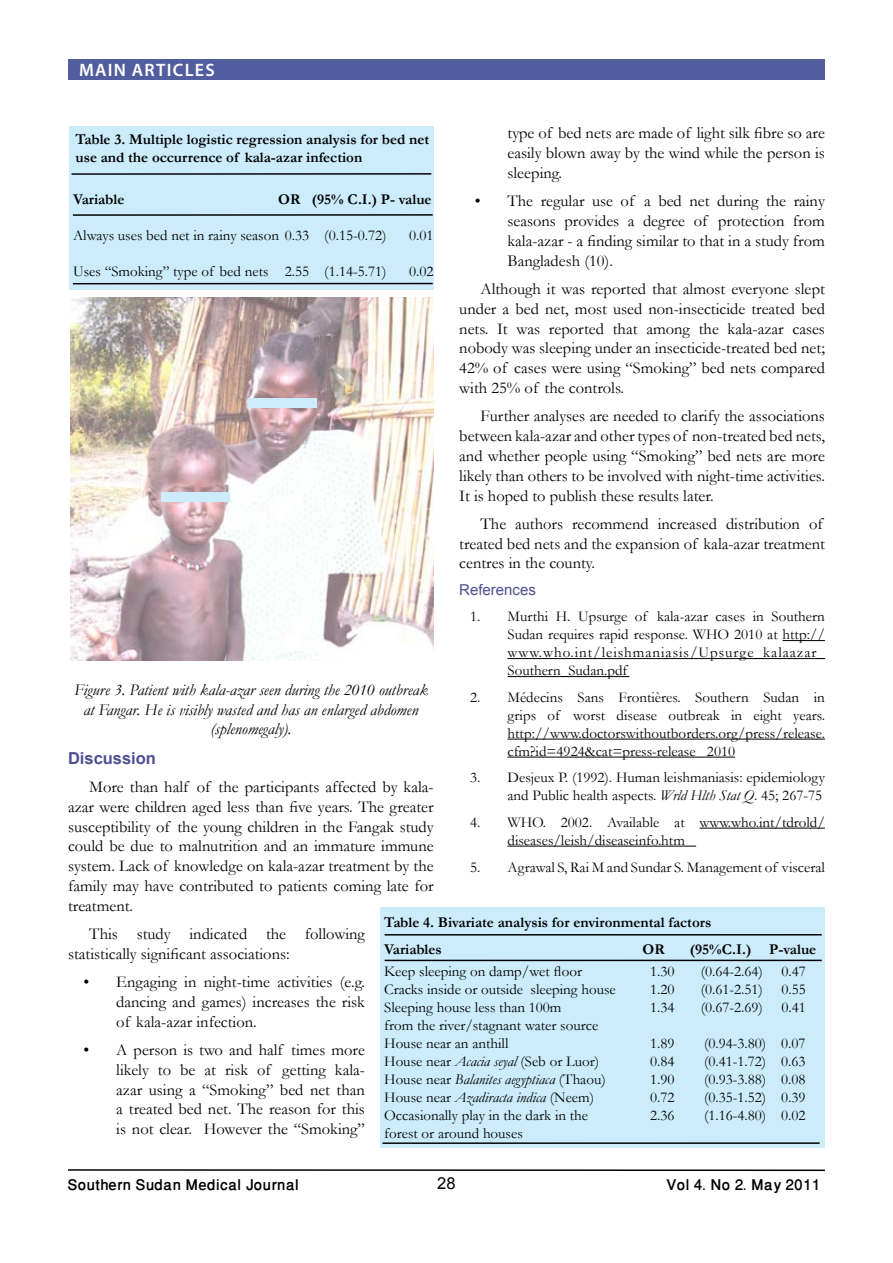
<style>
.page{position:relative;width:893px;height:1263px;background:#fff}
.page>*{position:absolute;margin:0;border:0;box-sizing:border-box;transform-origin:0 0}
.t1{font:500 21px "Win Soft Pro";color:#000}
.t2{font:600 18px "Myriad Pro";color:#fff}
.t3{font:16.5px/19.8px "Garamond";color:#000;text-align:justify}
.t4{font:italic 16.5px/19.8px "Garamond";color:#000;text-align:center}
.t5{font:700 16.5px "Arial";color:#4f4e93}
.t6{font:16.5px "Arial";color:#000}
.t7{font:15px/18px "Garamond";color:#000;text-align:justify}
.t8{font:700 15px/26.5px "Garamond";color:#000}
.t9{font:italic 15px "Garamond";color:#000}
.t10{font:15px "Arial";color:#4f4e93}
.s1{font-style:italic}
.s2{font-style:normal}
</style>
<div class="page">
<hr style="left:68px;top:1169px;width:757px;height:2px;background:#000">
<hr style="left:783px;top:640px;width:42px;height:1px;background:#000">
<hr style="left:507px;top:658px;width:318px;height:1px;background:#000">
<hr style="left:507px;top:676px;width:122px;height:1px;background:#000">
<hr style="left:507px;top:739px;width:318px;height:1px;background:#000">
<hr style="left:507px;top:757px;width:228px;height:1px;background:#000">
<hr style="left:700px;top:828px;width:125px;height:1px;background:#000">
<hr style="left:507px;top:846px;width:189px;height:1px;background:#000">
<div style="left:68px;top:60px;width:757px;height:20px;background:#525da0"></div>
<div style="left:380px;top:907px;width:445px;height:241px;background:#ccecfc"></div>
<img style="left:70px;top:298px;width:364px;height:362px">
<hr style="left:385px;top:934px;width:437px;height:1px;background:#000">
<div style="left:249px;top:399px;width:68px;height:9px;background:#ccecfc"></div>
<div style="left:161px;top:492px;width:68px;height:10px;background:#ccecfc"></div>
<div style="left:69px;top:126px;width:365px;height:164px;background:#ccecfc"></div>
<hr style="left:72px;top:173px;width:359px;height:2px;background:#000">
<hr style="left:73px;top:214px;width:360px;height:2px;background:#000">
<hr style="left:73px;top:283px;width:360px;height:1px;background:#000">
<hr style="left:382px;top:1142px;width:438px;height:2px;background:#000">
<hr style="left:385px;top:960px;width:437px;height:1px;background:#000">
<p class="t2" style="left:79px;top:59px;width:13px">MAIN</p>
<p class="t2" style="left:132px;top:59px;width:12px">ARTICLES</p>
<p class="t3" style="left:507px;top:123px;width:319px">type of bed nets are made of light silk fibre so are easily blown away by the wind while the person is sleeping.</p>
<p class="t3" style="left:507px;top:191px;width:319px;text-indent:-33px">• The regular use of a bed net during the rainy seasons provides a degree of protection from kala-azar - a finding similar to that in a study from Bangladesh (10).</p>
<p class="t3" style="left:459px;top:278px;width:367px;text-indent:21px">Although it was reported that almost everyone slept under a bed net, most used non-insecticide treated bed nets. It was reported that among the kala-azar cases nobody was sleeping under an insecticide-treated bed net; 42% of cases were using “Smoking” bed nets compared with 25% of the controls.</p>
<p class="t3" style="left:459px;top:406px;width:367px;text-indent:21px">Further analyses are needed to clarify the associations between kala-azar and other types of non-treated bed nets, and whether people using “Smoking” bed nets are more likely than others to be involved with night-time activities.<br>It is hoped to publish these results later.</p>
<p class="t3" style="left:459px;top:513px;width:367px;text-align:left;text-indent:21px">The authors recommend increased distribution of treated bed nets and the expansion of kala-azar treatment centres in the county.</p>
<p class="t10" style="left:459px;top:580px;width:78px">References</p>
<p class="t7" style="left:507px;top:607px;width:319px;text-indent:-37px">1. Murthi H. Upsurge of kala-azar cases in Southern Sudan requires rapid response. WHO 2010 at http:// www.who.int/leishmaniasis/Upsurge_kalaazar_ Southern_Sudan.pdf</p>
<p class="t7" style="left:507px;top:688px;width:319px;text-indent:-37px">2. Médecins Sans Frontières. Southern Sudan in grips of worst disease outbreak in eight years. http://www.doctorswithoutborders.org/press/release. cfm?id=4924&amp;cat=press-release 2010</p>
<p class="t7" style="left:470px;top:768px;width:356px;text-align:right">3. Desjeux P. (1992). Human leishmaniasis: epidemiology and Public health aspects. <span class="s1">Wrld Hlth Stat Q</span>. 45; 267-75</p>
<p class="t7" style="left:507px;top:813px;width:319px;text-indent:-37px">4. WHO. 2002. Available at www.who.int/tdrold/ diseases/leish/diseaseinfo.htm</p>
<p class="t7" style="left:470px;top:857px;width:356px">5. Agrawal S, Rai M and Sundar S. Management of visceral</p>
<p class="t8" style="left:75px;top:131px;width:355px;line-height:18px">Table 3. Multiple logistic regression analysis for bed net use and the occurrence of kala-azar infection</p>
<p class="t8" style="left:73px;top:186px;width:53px">Variable</p>
<p class="t8" style="left:278px;top:186px;width:155px">OR (95% C.I.) P- value</p>
<p class="t7" style="left:73px;top:226px;width:315px">Always uses bed net in rainy season 0.33 (0.15-0.72)</p>
<p class="t7" style="left:409px;top:226px;width:26px">0.01</p>
<p class="t7" style="left:73px;top:262px;width:315px">Uses “Smoking” type of bed nets 2.55 (1.14-5.71)</p>
<p class="t7" style="left:409px;top:262px;width:26px">0.02</p>
<p class="t4" style="left:74px;top:679px;width:355px">Figure 3. Patient with kala-azar seen during the 2010 outbreak at Fangar. He is visibly wasted and has an enlarged abdomen (splenomegaly).</p>
<p class="t5" style="left:68px;top:747px;width:90px">Discussion</p>
<p class="t3" style="left:68px;top:776px;width:367px;text-indent:21px">More than half of the participants affected by kala&shy;azar were children aged less than five years. The greater susceptibility of the young children in the Fangak study could be due to malnutrition and an immature immune system. Lack of knowledge on kala-azar treatment by the family may have contributed to patients coming late for treatment.</p>
<p class="t3" style="left:68px;top:923px;width:298px;text-indent:21px">This study indicated the following statistically significant associations:</p>
<p class="t3" style="left:116px;top:972px;width:250px;text-indent:-33px">• Engaging in night-time activities (e.g. dancing and games) increases the risk of kala-azar infection.</p>
<p class="t3" style="left:116px;top:1039px;width:250px;text-indent:-33px">• A person is two and half times more likely to be at risk of getting kala&shy;azar using a “Smoking” bed net than a treated bed net. The reason for this is not clear. However the “Smoking”</p>
<p class="t8" style="left:384px;top:909px;width:329px">Table 4. Bivariate analysis for environmental factors<br>Variables</p>
<p class="t8" style="left:642px;top:936px;width:24px">OR</p>
<p class="t8" style="left:690px;top:936px;width:128px">(95%C.I.) P-value</p>
<p class="t7" style="left:384px;top:962px;width:199px">Keep sleeping on damp/wet floor</p>
<p class="t7" style="left:650px;top:962px;width:26px">1.30</p>
<p class="t7" style="left:701px;top:962px;width:107px">(0.64-2.64) 0.47</p>
<p class="t7" style="left:384px;top:980px;width:233px">Cracks inside or outside sleeping house</p>
<p class="t7" style="left:650px;top:980px;width:26px">1.20</p>
<p class="t7" style="left:701px;top:980px;width:107px">(0.61-2.51) 0.55</p>
<p class="t7" style="left:384px;top:998px;width:179px">Sleeping house less than 100m</p>
<p class="t7" style="left:650px;top:998px;width:26px">1.34</p>
<p class="t7" style="left:701px;top:998px;width:107px">(0.67-2.69) 0.41</p>
<p class="t7" style="left:384px;top:1016px;width:216px">from the river/stagnant water source<br>House near an anthill</p>
<p class="t7" style="left:650px;top:1034px;width:26px">1.89</p>
<p class="t7" style="left:704px;top:1034px;width:103px">(0.94-3.80) 0.07</p>
<p class="t7" style="left:384px;top:1052px;width:216px">House near <span class="s1">Acacia seyal</span> (Seb or Luor)</p>
<p class="t7" style="left:650px;top:1052px;width:26px">0.84</p>
<p class="t7" style="left:704px;top:1052px;width:103px">(0.41-1.72) 0.63</p>
<p class="t9" style="left:384px;top:1069px;width:223px"><span class="s2">House near</span> Balanites aegyptiaca <span class="s2">(Thaou)</span></p>
<p class="t7" style="left:650px;top:1070px;width:26px">1.90</p>
<p class="t7" style="left:704px;top:1070px;width:103px">(0.93-3.88) 0.08</p>
<p class="t9" style="left:384px;top:1087px;width:211px"><span class="s2">House near</span> Azadiracta indica <span class="s2">(Neem)</span></p>
<p class="t7" style="left:650px;top:1088px;width:26px">0.72</p>
<p class="t7" style="left:704px;top:1088px;width:103px">(0.35-1.52) 0.39</p>
<p class="t7" style="left:384px;top:1106px;width:205px">Occasionally play in the dark in the</p>
<p class="t7" style="left:650px;top:1106px;width:26px">2.36</p>
<p class="t7" style="left:704px;top:1106px;width:103px">(1.16-4.80) 0.02</p>
<p class="t7" style="left:384px;top:1124px;width:140px">forest or around houses</p>
<p class="t6" style="left:437px;top:1172px;width:20px">28</p>
<p class="t1" style="left:68px;top:1170px;width:233px">Southern Sudan Medical Journal</p>
<p class="t1" style="left:666px;top:1170px;width:155px">Vol 4. No 2. May 2011</p>
</div>
